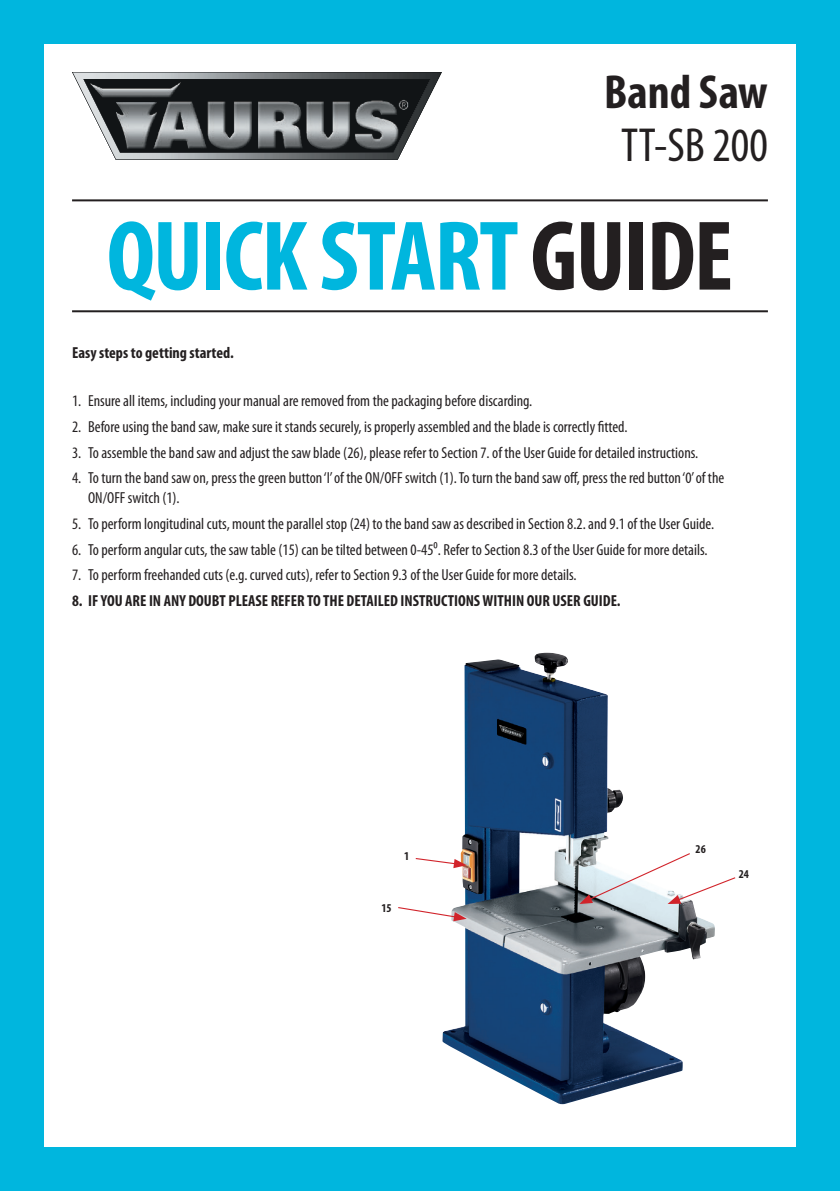
<style>
.page{position:relative;width:840px;height:1191px;background:#fff}
.page>*{position:absolute;margin:0;border:0;box-sizing:border-box;transform-origin:0 0}
.t1{font:700 condensed 100px "Myriad Pro";letter-spacing:-.02em;color:#00b6de}
.t2{font:condensed 48px "Myriad Pro";color:#231f20}
.t3{font:700 condensed 48px "Myriad Pro";color:#231f20}
.t4{font:condensed 16px/20px "Myriad Pro";color:#231f20}
.t5{font:700 condensed 16px "Myriad Pro";color:#231f20}
.t6{font:700 condensed 12px "Myriad Pro";color:#231f20}
.s1{color:#231f20}
</style>
<div class="page">
<div style="left:0;top:0;width:43px;height:1191px;background:#00b6de"></div>
<div style="left:796px;top:0;width:43px;height:1191px;background:#00b6de"></div>
<div style="left:0;top:0;width:839px;height:43px;background:#00b6de"></div>
<div style="left:0;top:1147px;width:839px;height:44px;background:#00b6de"></div>
<img style="left:73px;top:72px;width:368px;height:87px">
<img style="left:83px;top:79px;width:347px;height:74px">
<hr style="left:72px;top:199px;width:695px;height:2px;background:#231f20">
<hr style="left:72px;top:310px;width:695px;height:2px;background:#231f20">
<img style="left:442px;top:654px;width:272px;height:450px">
<svg style="left:415px;top:857px;width:51px;height:11px"></svg>
<svg style="left:398px;top:906px;width:68px;height:15px"></svg>
<svg style="left:579px;top:852px;width:157px;height:52px"></svg>
<h2 class="t3" style="left:604px;top:62px;width:165px">Band Saw</h2>
<h2 class="t2" style="left:621px;top:116px;width:148px">TT-SB 200</h2>
<h1 class="t1" style="left:107px;top:194px;width:627px">QUICK START <span class="s1">GUIDE</span></h1>
<p class="t5" style="left:72px;top:342px;width:163px">Easy steps to getting started.</p>
<p class="t4" style="left:72px;top:391px;width:461px">1. Ensure all items, including your manual are removed from the packaging before discarding.</p>
<p class="t4" style="left:72px;top:416px;width:556px">2. Before using the band saw, make sure it stands securely, is properly assembled and the blade is correctly fitted.</p>
<p class="t4" style="left:72px;top:442px;width:627px">3. To assemble the band saw and adjust the saw blade (26), please refer to Section 7. of the User Guide for detailed instructions.</p>
<p class="t4" style="left:88px;top:468px;width:637px;text-indent:-16px">4. To turn the band saw on, press the green button ‘I’ of the ON/OFF switch (1). To turn the band saw off, press the red button ‘0’ of the<br>ON/OFF switch (1).</p>
<p class="t4" style="left:72px;top:513px;width:643px">5. To perform longitudinal cuts, mount the parallel stop (24) to the band saw as described in Section 8.2. and 9.1 of the User Guide.</p>
<p class="t4" style="left:72px;top:539px;width:636px">6. To perform angular cuts, the saw table (15) can be tilted between 0-45⁰. Refer to Section 8.3 of the User Guide for more details.</p>
<p class="t4" style="left:72px;top:565px;width:506px">7. To perform freehanded cuts (e.g. curved cuts), refer to Section 9.3 of the User Guide for more details.</p>
<p class="t5" style="left:72px;top:590px;width:549px">8. IF YOU ARE IN ANY DOUBT PLEASE REFER TO THE DETAILED INSTRUCTIONS WITHIN OUR USER GUIDE.</p>
<p class="t6" style="left:404px;top:848px;width:7px">1</p>
<p class="t6" style="left:381px;top:900px;width:12px">15</p>
<p class="t6" style="left:695px;top:841px;width:12px">26</p>
<p class="t6" style="left:738px;top:867px;width:12px">24</p>
</div>
